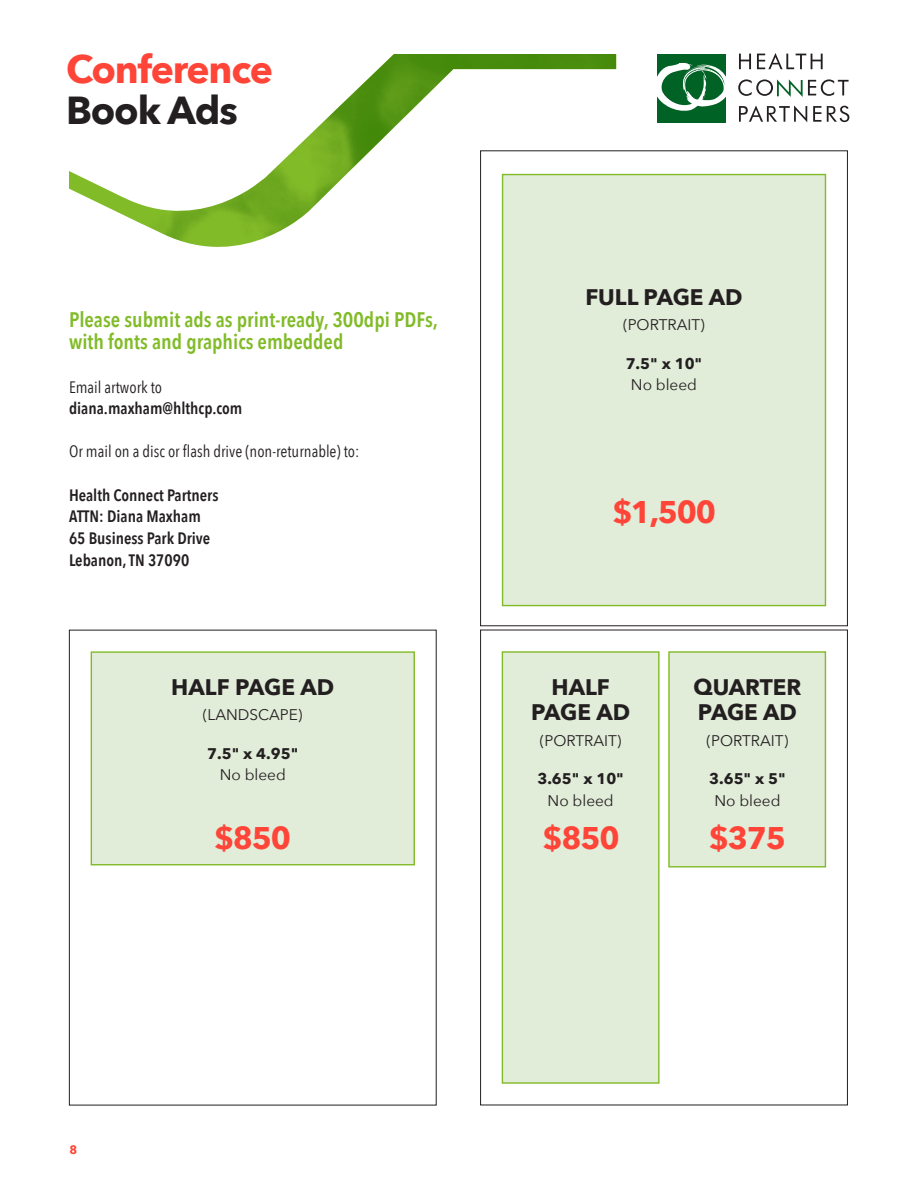
<style>
.page{position:relative;width:918px;height:1188px;background:#fff}
.page>*{position:absolute;margin:0;border:0;box-sizing:border-box;transform-origin:0 0}
.t1{font:700 39px "Avenir Next";letter-spacing:-.03em;color:#ff4438}
.t2{font:700 39px "Avenir Next";letter-spacing:-.03em;color:#231f20}
.t3{font:700 31.2px "Avenir Next";letter-spacing:-.04em;color:#ff4438}
.t4{font:700 22.5px/25.7px "Avenir Next";color:#231f20}
.t5{font:600 21px/22.5px "Avenir Next Condensed";color:#81bb28}
.t6{font:600 16.5px "Avenir Next Condensed";color:#231f20}
.t7{font:16.5px "Avenir Next Condensed";color:#231f20}
.t8{font:15.45px "Avenir Next";color:#231f20}
.t9{font:700 15.45px "Avenir Next";color:#231f20}
.t10{font:700 12px "Avenir Next";color:#ff4438}
</style>
<div class="page">
<svg style="left:69px;top:171px;width:33px;height:34px"></svg>
<img style="left:102px;top:54px;width:514px;height:193px">
<div style="left:481px;top:151px;width:366px;height:475px;background:#fff"></div>
<div style="left:501px;top:173px;width:326px;height:434px;background:#e1ecd9"></div>
<div style="left:90px;top:651px;width:325px;height:215px;background:#e1ecd9"></div>
<div style="left:501px;top:651px;width:159px;height:433px;background:#e1ecd9"></div>
<div style="left:668px;top:651px;width:159px;height:217px;background:#e1ecd9"></div>
<svg style="left:739px;top:54px;width:12px;height:15px"></svg>
<svg style="left:757px;top:53px;width:66px;height:16px"></svg>
<svg style="left:739px;top:105px;width:68px;height:17px"></svg>
<svg style="left:813px;top:106px;width:8px;height:16px"></svg>
<svg style="left:827px;top:106px;width:22px;height:16px"></svg>
<div style="left:658px;top:54px;width:68px;height:68px;background:#006224"></div>
<svg style="left:657px;top:63px;width:69px;height:49px"></svg>
<svg style="left:738px;top:79px;width:111px;height:18px"></svg>
<p class="t1" style="left:66px;top:36px;width:209px">Conference</p>
<p class="t2" style="left:66px;top:76px;width:173px">Book Ads</p>
<p class="t5" style="left:69px;top:308px;width:371px">Please submit ads as print-ready, 300dpi PDFs, with fonts and graphics embedded</p>
<p class="t7" style="left:69px;top:373px;width:95px">Email artwork to</p>
<p class="t6" style="left:69px;top:394px;width:175px">diana.maxham@hlthcp.com</p>
<p class="t7" style="left:69px;top:438px;width:292px">Or mail on a disc or flash drive (non-returnable) to:</p>
<p class="t6" style="left:69px;top:481px;width:151px">Health Connect Partners</p>
<p class="t6" style="left:69px;top:502px;width:133px">ATTN: Diana Maxham</p>
<p class="t6" style="left:69px;top:524px;width:143px">65 Business Park Drive</p>
<p class="t6" style="left:69px;top:546px;width:122px">Lebanon, TN 37090</p>
<p class="t4" style="left:171px;top:674px;width:164px">HALF PAGE AD</p>
<p class="t8" style="left:203px;top:702px;width:101px">(LANDSCAPE)</p>
<p class="t9" style="left:207px;top:740px;width:93px">7.5" x 4.95"</p>
<p class="t8" style="left:220px;top:762px;width:68px">No bleed</p>
<p class="t3" style="left:214px;top:811px;width:79px">$850</p>
<p class="t4" style="left:585px;top:284px;width:159px">FULL PAGE AD</p>
<p class="t8" style="left:623px;top:312px;width:83px">(PORTRAIT)</p>
<p class="t9" style="left:626px;top:350px;width:78px">7.5" x 10"</p>
<p class="t8" style="left:631px;top:372px;width:68px">No bleed</p>
<p class="t3" style="left:613px;top:485px;width:105px">$1,500</p>
<p class="t4" style="left:552px;top:674px;width:60px">HALF</p>
<p class="t4" style="left:531px;top:699px;width:100px">PAGE AD</p>
<p class="t8" style="left:540px;top:727px;width:83px">(PORTRAIT)</p>
<p class="t9" style="left:537px;top:765px;width:88px">3.65" x 10"</p>
<p class="t8" style="left:548px;top:787px;width:68px">No bleed</p>
<p class="t4" style="left:693px;top:673px;width:110px">QUARTER<br>PAGE AD</p>
<p class="t8" style="left:707px;top:727px;width:83px">(PORTRAIT)</p>
<p class="t9" style="left:709px;top:765px;width:78px">3.65" x 5"</p>
<p class="t8" style="left:714px;top:787px;width:68px">No bleed</p>
<p class="t3" style="left:543px;top:811px;width:79px">$850</p>
<p class="t3" style="left:709px;top:811px;width:79px">$375</p>
<p class="t10" style="left:69px;top:1139px;width:9px">8</p>
</div>
